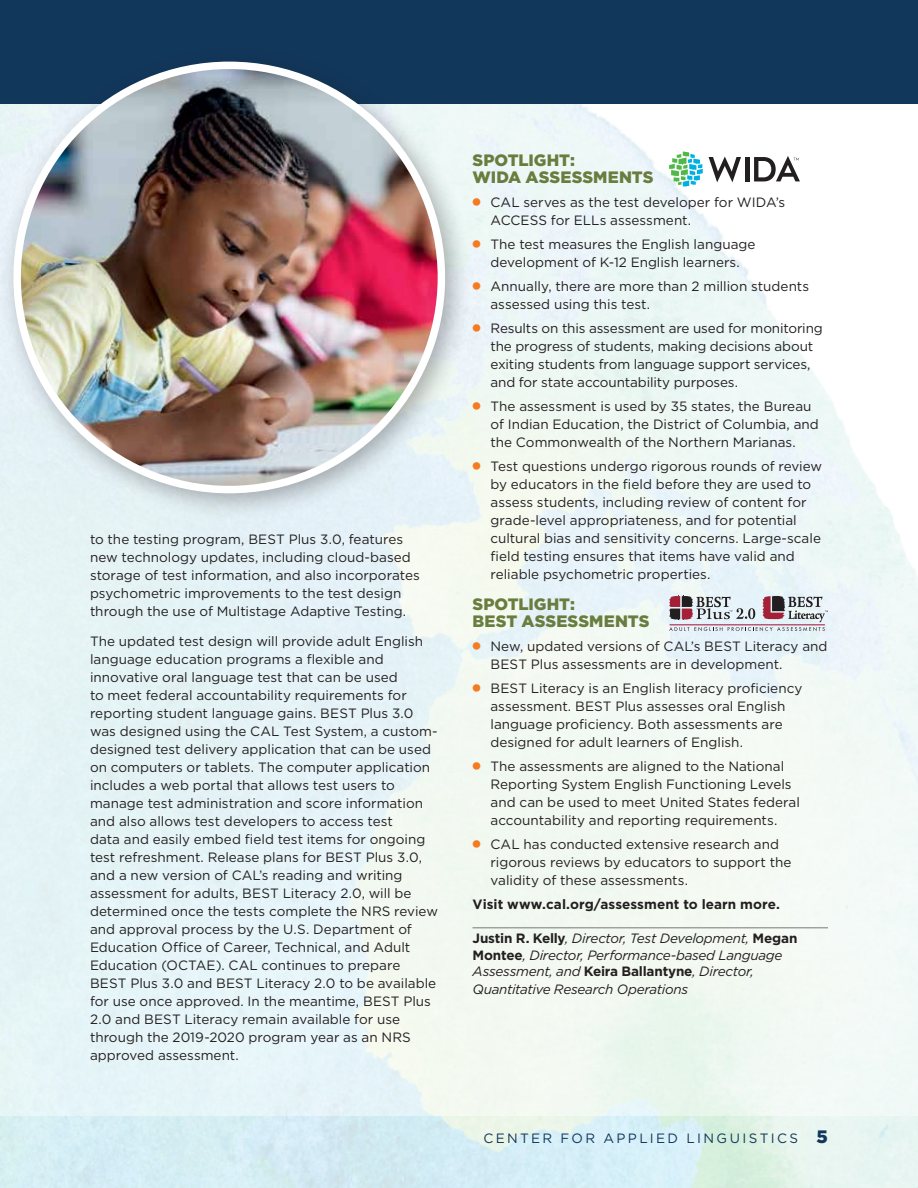
<style>
.page{position:relative;width:918px;height:1188px;background:#fff}
.page>*{position:absolute;margin:0;border:0;box-sizing:border-box;transform-origin:0 0}
.t1{font:900 16.5px/16.5px "Gotham";color:#697d3f}
.t2{font:13.5px/18px "Gotham";color:#231f20}
.t3{font:italic 13.5px/16.5px "Gotham";letter-spacing:-.02em;color:#231f20}
.t4{font:700 13.5px "Gotham";letter-spacing:.005em;color:#231f20}
.t5{font:13.5px "Gotham";letter-spacing:.175em;color:#11375b}
.s1{font-family:"Universal Newswith Comm Pi";font-size:15px;color:#f47b20}
.s2{font-weight:700;font-style:normal}
.s3{font-weight:900;font-size:18px}
</style>
<div class="page">
<img style="left:0;top:104px;width:918px;height:1012px">
<div style="left:0;top:0;width:918px;height:104px;background:#11375b"></div>
<svg style="left:0;top:1116px;width:918px;height:72px;fill:#d6eff3"></svg>
<hr style="left:472px;top:927px;width:356px;height:1px;background:#797879">
<div style="left:0;top:46px;width:473px;height:476px;background:#231f20;opacity:.35"></div>
<img style="left:17px;top:65px;width:424px;height:425px;border-radius:212px">
<svg style="left:669px;top:596px;width:159px;height:35px"></svg>
<svg style="left:669px;top:151px;width:34px;height:36px"></svg>
<svg style="left:709px;top:157px;width:32px;height:25px"></svg>
<hr style="left:745px;top:157px;width:4px;height:24px;background:#231f20">
<svg style="left:754px;top:156px;width:46px;height:25px"></svg>
<p class="t2" style="left:90px;top:530px;width:331px">to the testing program, BEST Plus 3.0, features new technology updates, including cloud-based storage of test information, and also incorporates psychometric improvements to the test design through the use of Multistage Adaptive Testing.</p>
<p class="t2" style="left:90px;top:632px;width:350px">The updated test design will provide adult English language education programs a flexible and innovative oral language test that can be used<br>to meet federal accountability requirements for reporting student language gains. BEST Plus 3.0 was designed using the CAL Test System, a custom&shy;designed test delivery application that can be used on computers or tablets. The computer application includes a web portal that allows test users to manage test administration and score information and also allows test developers to access test<br>data and easily embed field test items for ongoing test refreshment. Release plans for BEST Plus 3.0, and a new version of CAL’s reading and writing assessment for adults, BEST Literacy 2.0, will be determined once the tests complete the NRS review and approval process by the U. S. Department of Education Office of Career, Technical, and Adult Education (OCTAE). CAL continues to prepare BEST Plus 3.0 and BEST Literacy 2.0 to be available for use once approved. In the meantime, BEST Plus 2.0 and BEST Literacy remain available for use through the 2019-2020 program year as an NRS approved assessment.</p>
<p class="t1" style="left:472px;top:152px;width:183px">SPOTLIGHT:<br>WIDA ASSESSMENTS</p>
<p class="t2" style="left:490px;top:193px;width:296px;text-indent:-18px"><span class="s1">●</span> CAL serves as the test developer for WIDA’s<br>ACCESS for ELLs assessment.</p>
<p class="t2" style="left:472px;top:235px;width:285px;text-align:center"><span class="s1">●</span> The test measures the English language development of K-12 English learners.</p>
<p class="t2" style="left:490px;top:277px;width:320px;text-indent:-18px"><span class="s1">●</span> Annually, there are more than 2 million students assessed using this test.</p>
<p class="t2" style="left:490px;top:319px;width:334px;text-indent:-18px"><span class="s1">●</span> Results on this assessment are used for monitoring the progress of students, making decisions about exiting students from language support services, and for state accountability purposes.</p>
<p class="t2" style="left:490px;top:397px;width:330px;text-indent:-18px"><span class="s1">●</span> The assessment is used by 35 states, the Bureau of Indian Education, the District of Columbia, and the Commonwealth of the Northern Marianas.</p>
<p class="t2" style="left:490px;top:457px;width:333px;text-indent:-18px"><span class="s1">●</span> Test questions undergo rigorous rounds of review by educators in the field before they are used to assess students, including review of content for grade-level appropriateness, and for potential cultural bias and sensitivity concerns. Large-scale field testing ensures that items have valid and reliable psychometric properties.</p>
<p class="t1" style="left:472px;top:596px;width:178px">SPOTLIGHT:<br>BEST ASSESSMENTS</p>
<p class="t2" style="left:490px;top:637px;width:339px;text-indent:-18px"><span class="s1">●</span> New, updated versions of CAL’s BEST Literacy and<br>BEST Plus assessments are in development.</p>
<p class="t2" style="left:490px;top:679px;width:313px;text-indent:-18px"><span class="s1">●</span> BEST Literacy is an English literacy proficiency assessment. BEST Plus assesses oral English language proficiency. Both assessments are designed for adult learners of English.</p>
<p class="t2" style="left:490px;top:757px;width:311px;text-indent:-18px"><span class="s1">●</span> The assessments are aligned to the National Reporting System English Functioning Levels and can be used to meet United States federal accountability and reporting requirements.</p>
<p class="t2" style="left:490px;top:835px;width:303px;text-indent:-18px"><span class="s1">●</span> CAL has conducted extensive research and rigorous reviews by educators to support the validity of these assessments.</p>
<p class="t4" style="left:473px;top:895px;width:307px">Visit www.cal.org/assessment to learn more.</p>
<p class="t3" style="left:472px;top:930px;width:326px"><span class="s2">Justin R. Kelly</span>, Director, Test Development, <span class="s2">Megan<br>Montee</span>, Director, Performance-based Language<br>Assessment, and <span class="s2">Keira Ballantyne</span>, Director,</p>
<p class="t3" style="left:472px;top:981px;width:217px">Quantitative Research Operations</p>
<p class="t5" style="left:483px;top:1130px;width:346px">CENTER FOR APPLIED LINGUISTICS <span class="s3">5</span></p>
</div>
